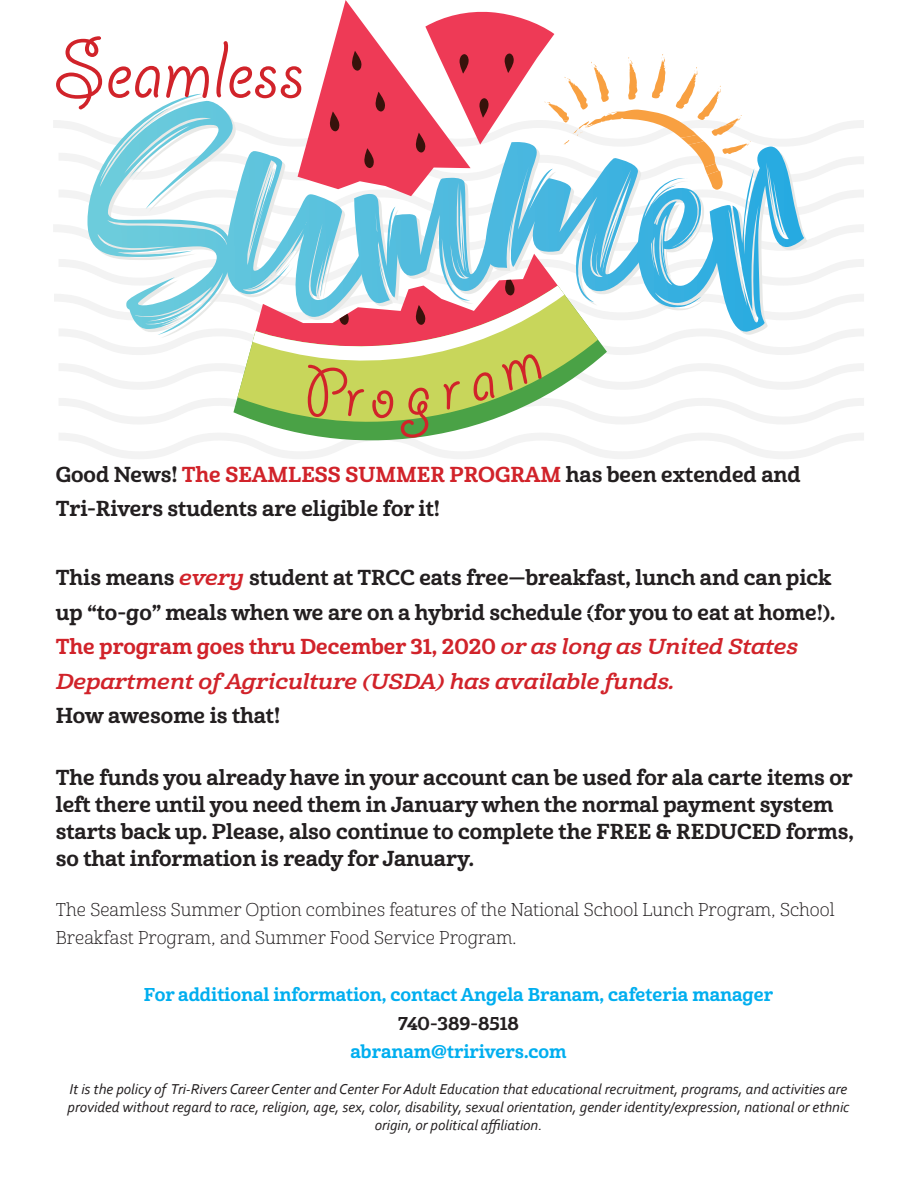
<style>
.page{position:relative;width:918px;height:1188px;background:#fff}
.page>*{position:absolute;margin:0;border:0;box-sizing:border-box;transform-origin:0 0}
.t1{font:90px "Giddyup Std";color:#d1232a}
.t2{font:76.5px "Giddyup Std";color:#d1232a}
.t3{font:21px/34.5px "Cabrito Nor Bol";color:#231f20}
.t4{font:italic 700 expanded 21px "Cabrito";color:#d1232a}
.t5{font:18px/28.5px "Cabrito Nor Lig";color:#231f20}
.t6{font:18px "Cabrito Nor Bol";color:#00aeef}
.t7{font:18px "Cabrito Nor Bol";color:#231f20}
.t8{font:italic 15px/18px "Corbel";color:#231f20;text-align:center}
.s1{color:#d1232a}
.s2{font-family:"Cabrito";font-weight:700;font-style:italic;font-stretch:expanded;color:#d1232a}
</style>
<div class="page">
<svg style="left:59px;top:433px;width:805px;height:26px"></svg>
<svg style="left:233px;top:427px;width:374px;height:19px"></svg>
<svg style="left:53px;top:0;width:811px;height:425px"></svg>
<p class="t1" style="left:53px;top:21px;width:253px">Seamless</p>
<p class="t2" style="left:406px;top:349px;width:26px">g</p>
<p class="t3" style="left:56px;top:457px;width:746px">Good News! <span class="s1">The SEAMLESS SUMMER PROGRAM</span> has been extended and<br>Tri-Rivers students are eligible for it!</p>
<p class="t3" style="left:56px;top:561px;width:781px">This means <span class="s2">every</span> student at TRCC eats free—breakfast, lunch and can pick up “to-go” meals when we are on a hybrid schedule (for you to eat at home!).<br><span class="s1">The program goes thru December 31, 2020</span> <span class="s2">or as long as United States</span></p>
<p class="t4" style="left:56px;top:668px;width:620px">Department of Agriculture (USDA) has available funds.</p>
<p class="t3" style="left:56px;top:699px;width:226px">How awesome is that!</p>
<p class="t3" style="left:56px;top:764px;width:800px;line-height:27px">The funds you already have in your account can be used for ala carte items or left there until you need them in January when the normal payment system starts back up. Please, also continue to complete the FREE &amp; REDUCED forms, so that information is ready for January.</p>
<p class="t5" style="left:56px;top:896px;width:780px">The Seamless Summer Option combines features of the National School Lunch Program, School<br>Breakfast Program, and Summer Food Service Program.</p>
<p class="t6" style="left:144px;top:983px;width:631px">For additional information, contact Angela Branam, cafeteria manager</p>
<p class="t7" style="left:398px;top:1012px;width:122px">740-389-8518</p>
<p class="t6" style="left:351px;top:1040px;width:218px">abranam@tririvers.com</p>
<p class="t8" style="left:68px;top:1080px;width:783px">It is the policy of Tri-Rivers Career Center and Center For Adult Education that educational recruitment, programs, and activities are provided without regard to race, religion, age, sex, color, disability, sexual orientation, gender identity/expression, national or ethnic origin, or political affiliation.</p>
</div>
